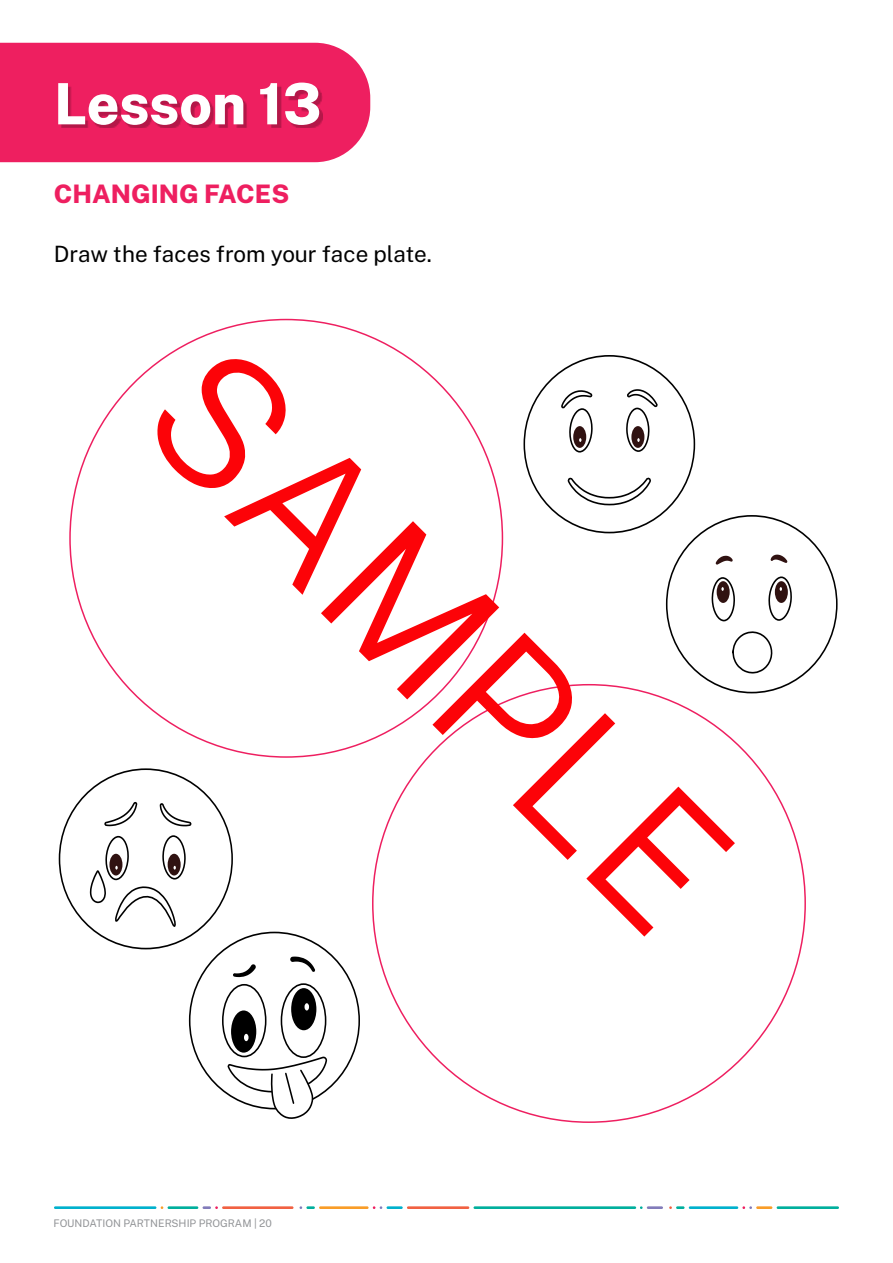
<style>
.page{position:relative;width:893px;height:1263px;background:#fff}
.page>*{position:absolute;margin:0;border:0;box-sizing:border-box;transform-origin:0 0}
.t1{font:300 180px "Public Sans";color:#fc0308}
.t2{font:800 57px "Public Sans";color:#fff}
.t3{font:800 25.5px "Public Sans";color:#ee1f60}
.t4{font:22.5px "Public Sans";color:#000}
.t5{font:10.5px "Public Sans";color:#939598}
</style>
<div class="page">
<div style="left:0;top:43px;width:370px;height:119px;background:#ee1f60"></div>
<div style="left:61px;top:85px;width:262px;height:43px;background:#000;opacity:.25"></div>
<svg style="left:105px;top:801px;width:33px;height:26px"></svg>
<svg style="left:159px;top:803px;width:33px;height:24px"></svg>
<svg style="left:89px;top:835px;width:97px;height:94px"></svg>
<svg style="left:568px;top:477px;width:83px;height:29px"></svg>
<svg style="left:626px;top:389px;width:31px;height:63px"></svg>
<svg style="left:561px;top:390px;width:32px;height:63px"></svg>
<div style="left:222px;top:984px;width:44px;height:73px;border:2px solid #000;border-radius:50%"></div>
<div style="left:231px;top:1010px;width:25px;height:43px;background:#000;border-radius:50%"></div>
<svg style="left:244px;top:1034px;width:5px;height:7px"></svg>
<div style="left:281px;top:983px;width:45px;height:75px;border:2px solid #000;border-radius:50%"></div>
<div style="left:291px;top:988px;width:25px;height:42px;background:#000;border-radius:50%"></div>
<svg style="left:304px;top:1003px;width:5px;height:7px"></svg>
<svg style="left:233px;top:964px;width:23px;height:13px"></svg>
<svg style="left:290px;top:956px;width:25px;height:16px"></svg>
<svg style="left:226px;top:1055px;width:102px;height:64px"></svg>
<svg style="left:732px;top:631px;width:41px;height:43px"></svg>
<svg style="left:716px;top:556px;width:17px;height:9px"></svg>
<svg style="left:770px;top:555px;width:17px;height:8px"></svg>
<svg style="left:711px;top:577px;width:24px;height:45px"></svg>
<svg style="left:768px;top:576px;width:24px;height:45px"></svg>
<hr style="left:168px;top:1206px;width:30px;height:3px;background:#00af9d">
<hr style="left:407px;top:1206px;width:62px;height:3px;background:#f16142">
<hr style="left:319px;top:1206px;width:50px;height:3px;background:#f99d28">
<hr style="left:54px;top:1206px;width:102px;height:3px;background:#00b1cd">
<hr style="left:473px;top:1206px;width:163px;height:3px;background:#00af9d">
<hr style="left:222px;top:1206px;width:71px;height:3px;background:#f16142">
<hr style="left:647px;top:1206px;width:16px;height:3px;background:#827cba">
<hr style="left:387px;top:1206px;width:16px;height:3px;background:#00b1cd">
<svg style="left:203px;top:1206px;width:15px;height:3px"></svg>
<svg style="left:300px;top:1206px;width:15px;height:3px"></svg>
<svg style="left:373px;top:1206px;width:9px;height:3px"></svg>
<hr style="left:777px;top:1206px;width:62px;height:3px;background:#00af9d">
<hr style="left:689px;top:1206px;width:49px;height:3px;background:#00b1cd">
<hr style="left:756px;top:1206px;width:16px;height:3px;background:#f99d28">
<svg style="left:669px;top:1206px;width:15px;height:3px"></svg>
<svg style="left:742px;top:1206px;width:10px;height:3px"></svg>
<h2 class="t2" style="left:54px;top:62px;width:269px">Lesson 13</h2>
<h3 class="t3" style="left:54px;top:176px;width:237px">CHANGING FACES</h3>
<h3 class="t4" style="left:54px;top:238px;width:379px">Draw the faces from your face plate.</h3>
<h1 class="t1" style="left:272px;top:287px;width:735px;rotate:45deg">SAMPLE</h1>
<p class="t5" style="left:53px;top:1216px;width:220px">FOUNDATION PARTNERSHIP PROGRAM | 20</p>
</div>
